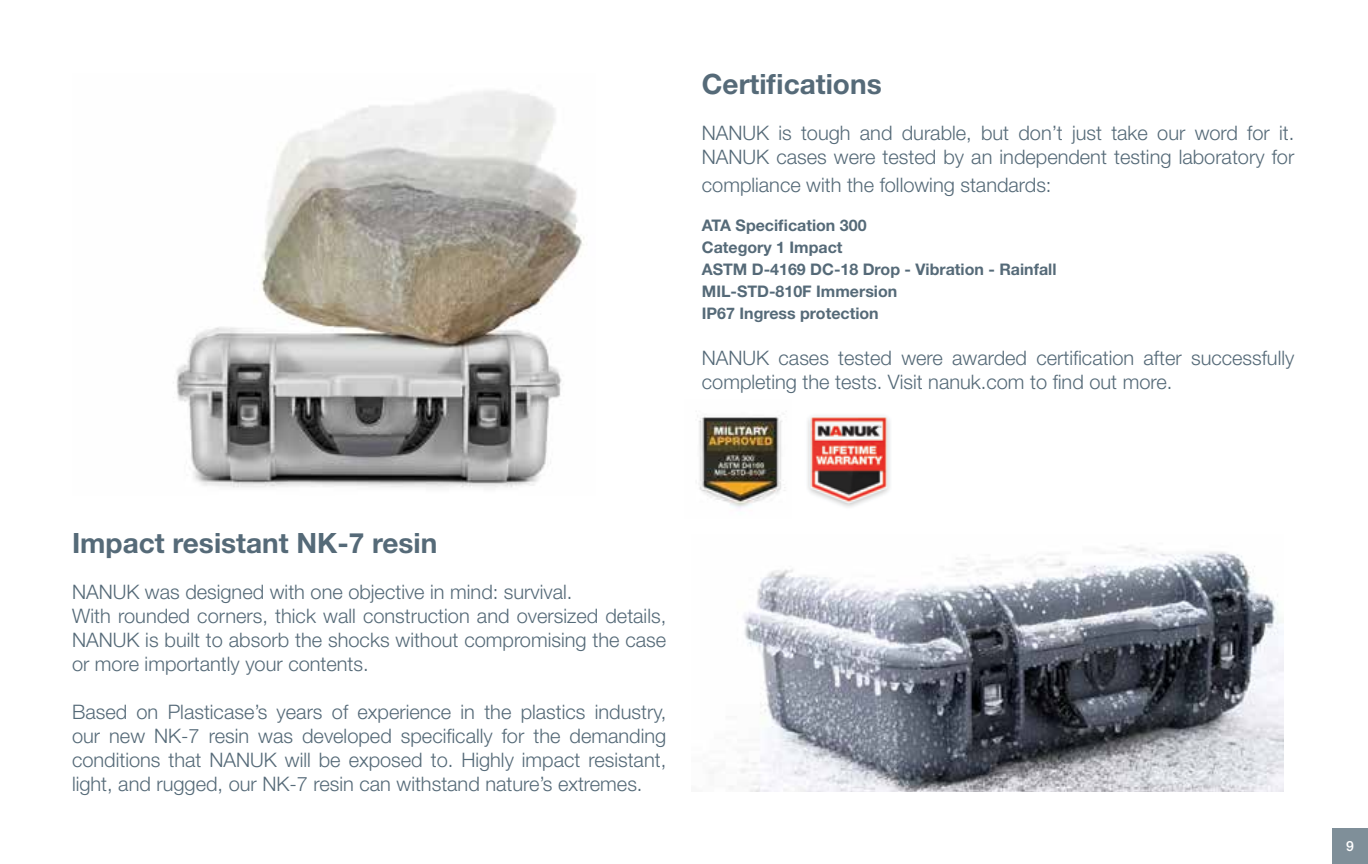
<style>
.page{position:relative;width:1368px;height:864px;background:#fff}
.page>*{position:absolute;margin:0;border:0;box-sizing:border-box;transform-origin:0 0}
.t1{font:700 28px "Helvetica Neue LT Std";color:#556a78}
.t2{font:300 20px/24px "Helvetica Neue LT Std";color:#556a78}
.t3{font:700 16px/22px "Helvetica Neue LT Std";color:#556a78}
.t4{font:500 14px "Helvetica Neue LT Std";color:#fff}
</style>
<div class="page">
<img style="left:697px;top:415px;width:88px;height:94px">
<img style="left:807px;top:415px;width:83px;height:92px">
<img style="left:173px;top:91px;width:412px;height:397px">
<img style="left:710px;top:546px;width:574px;height:245px">
<div style="left:1332px;top:828px;width:36px;height:36px;background:#7f8f99"></div>
<h1 class="t1" style="left:702px;top:66px;width:181px">Certifications</h1>
<p class="t2" style="left:702px;top:120px;width:594px">NANUK is tough and durable, but don’t just take our word for it.<br>NANUK cases were tested by an independent testing laboratory for</p>
<p class="t2" style="left:702px;top:173px;width:351px">compliance with the following standards:</p>
<p class="t3" style="left:702px;top:214px;width:356px">ATA Specification 300<br>Category 1 Impact<br>ASTM D-4169 DC-18 Drop - Vibration - Rainfall<br>MIL-STD-810F Immersion<br>IP67 Ingress protection</p>
<p class="t2" style="left:702px;top:346px;width:594px">NANUK cases tested were awarded certification after successfully completing the tests. Visit nanuk.com to find out more.</p>
<h1 class="t1" style="left:72px;top:526px;width:367px">Impact resistant NK-7 resin</h1>
<p class="t2" style="left:72px;top:580px;width:596px">NANUK was designed with one objective in mind: survival.<br>With rounded corners, thick wall construction and oversized details, NANUK is built to absorb the shocks without compromising the case or more importantly your contents.</p>
<p class="t2" style="left:72px;top:700px;width:596px;text-align:justify">Based on Plasticase’s years of experience in the plastics industry, our new NK-7 resin was developed specifically for the demanding conditions that NANUK will be exposed to. Highly impact resistant, light, and rugged, our NK-7 resin can withstand nature’s extremes.</p>
<p class="t4" style="left:1346px;top:838px;width:9px">9</p>
</div>
